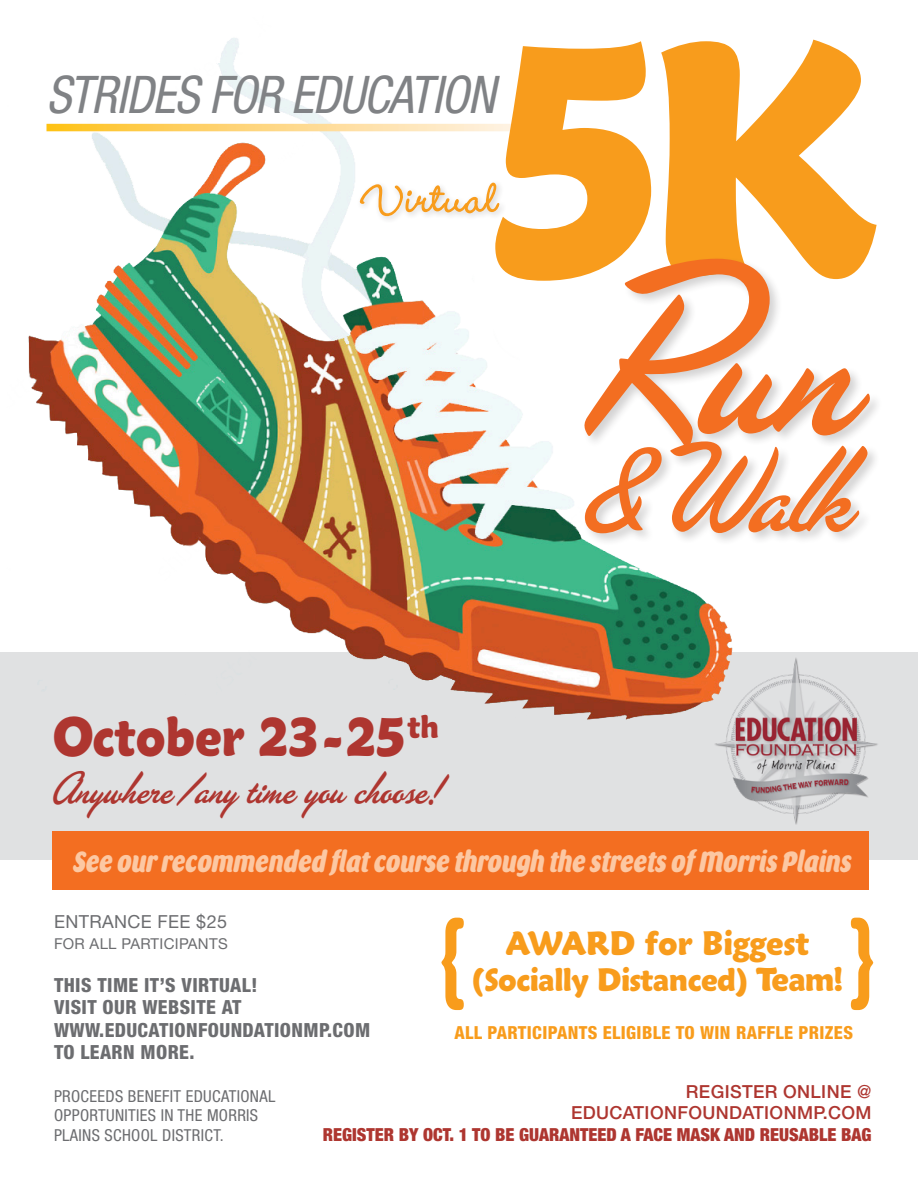
<style>
.page{position:relative;width:918px;height:1188px;background:#fff}
.page>*{position:absolute;margin:0;border:0;box-sizing:border-box;transform-origin:0 0}
.t1{font:900 324.9px "Maiandra GD";color:#f89c1c;scale:.88 1}
.t2{font:241.5px "Las Vegas OT Fabulous";color:#f36e21}
.t3{font:126px "Las Vegas OT Fabulous";color:#f36e21}
.t4{font:99.3px "Jellybrush";color:#f89c1c;scale:.8 1}
.t5{font:55.5px "Wendy LP Bold";letter-spacing:.02em;color:#f89c1c}
.t6{font:900 54px "Maiandra GD";color:#ae3630;scale:.86 1}
.t7{font:italic condensed 52.05px "Helvetica Neue LT Std";letter-spacing:-.02em;color:#808285;scale:.95 1}
.t8{font:46.5px "Las Vegas OT Fabulous";color:#ae3630;scale:.94 1}
.t9{font:900 33px "Maiandra GD";color:#f89c1c;scale:.92 1}
.t10{font:900 31.5px "Maiandra GD";letter-spacing:-.02em;color:#f89c1c;scale:.92 1}
.t11{font:italic 29.25px "Jellybrush";color:#fcc8a3;scale:.94 1}
.t12{font:800 condensed 19.5px/22.5px "Helvetica Neue LT Std";letter-spacing:.02em;color:#6c6d70}
.t13{font:900 condensed 18px/21.8px "Helvetica Neue LT Std";color:#ae3630;text-align:right}
.t14{font:800 condensed 18px "Helvetica Neue LT Std";letter-spacing:.02em;color:#f89c1c}
.t15{font:18px "Helvetica Neue LT Std";letter-spacing:.02em;color:#6c6d70}
.t16{font:condensed 16.5px/19.5px "Helvetica Neue LT Std";letter-spacing:.02em;color:#6c6d70}
.t17{font:15px "Helvetica Neue LT Std";letter-spacing:.02em;color:#6c6d70}
.s1{font-size:33px}
.s2{font-weight:500;font-stretch:normal}
</style>
<div class="page">
<div style="left:0;top:652px;width:918px;height:208px;background:#e0e1e2"></div>
<div style="left:52px;top:831px;width:817px;height:58px;background:#f36e21"></div>
<img style="left:28px;top:38px;width:705px;height:682px">
<div style="left:356px;top:179px;width:151px;height:46px;background:#231f20;opacity:.2"></div>
<img style="left:714px;top:657px;width:164px;height:167px">
<svg style="left:46px;top:124px;width:473px;height:7px;background:#fed985"></svg>
<div style="left:582px;top:256px;width:301px;height:291px;background:#231f20;opacity:.2"></div>
<p class="t1" style="left:484px;top:-44px;width:445px">5K</p>
<p class="t7" style="left:46px;top:65px;width:474px">STRIDES FOR EDUCATION</p>
<p class="t5" style="left:365px;top:166px;width:134px">Virtual</p>
<p class="t2" style="left:579px;top:225px;width:268px">Run</p>
<p class="t3" style="left:579px;top:422px;width:268px">&amp; Walk</p>
<p class="t6" style="left:53px;top:703px;width:450px">October 23-25<sup>th</sup></p>
<p class="t8" style="left:53px;top:763px;width:412px">Anywhere/any time you choose!</p>
<p class="t11" style="left:71px;top:845px;width:838px">Seeourrecommended flatcoursethrough thestreetsofMorrisPlains</p>
<p class="t15" style="left:54px;top:911px;width:175px">ENTRANCE FEE $25</p>
<p class="t17" style="left:54px;top:935px;width:175px">FOR ALL PARTICIPANTS</p>
<p class="t12" style="left:54px;top:973px;width:318px">THIS TIME IT’S VIRTUAL!<br>VISIT OUR WEBSITE AT<br>WWW.EDUCATIONFOUNDATIONMP.COM<br>TO LEARN MORE.</p>
<p class="t4" style="left:439px;top:901px;width:34px">{</p>
<p class="t4" style="left:849px;top:901px;width:34px">}</p>
<p class="t9" style="left:506px;top:922px;width:331px">AWARD for Biggest</p>
<p class="t10" style="left:472px;top:960px;width:405px">(Socially Distanced) <span class="s1">Team!</span></p>
<p class="t14" style="left:454px;top:1021px;width:400px">ALL PARTICIPANTS ELIGIBLE TO WIN RAFFLE PRIZES</p>
<p class="t16" style="left:54px;top:1086px;width:223px">PROCEEDS BENEFIT EDUCATIONAL<br>OPPORTUNITIES IN THE MORRIS<br>PLAINS SCHOOL DISTRICT.</p>
<p class="t13" style="left:323px;top:1080px;width:550px"><span class="s2">REGISTER ONLINE @<br>EDUCATIONFOUNDATIONMP.COM<br></span>REGISTER BY OCT. 1 TO BE GUARANTEED A FACE MASK AND REUSABLE BAG</p>
</div>
